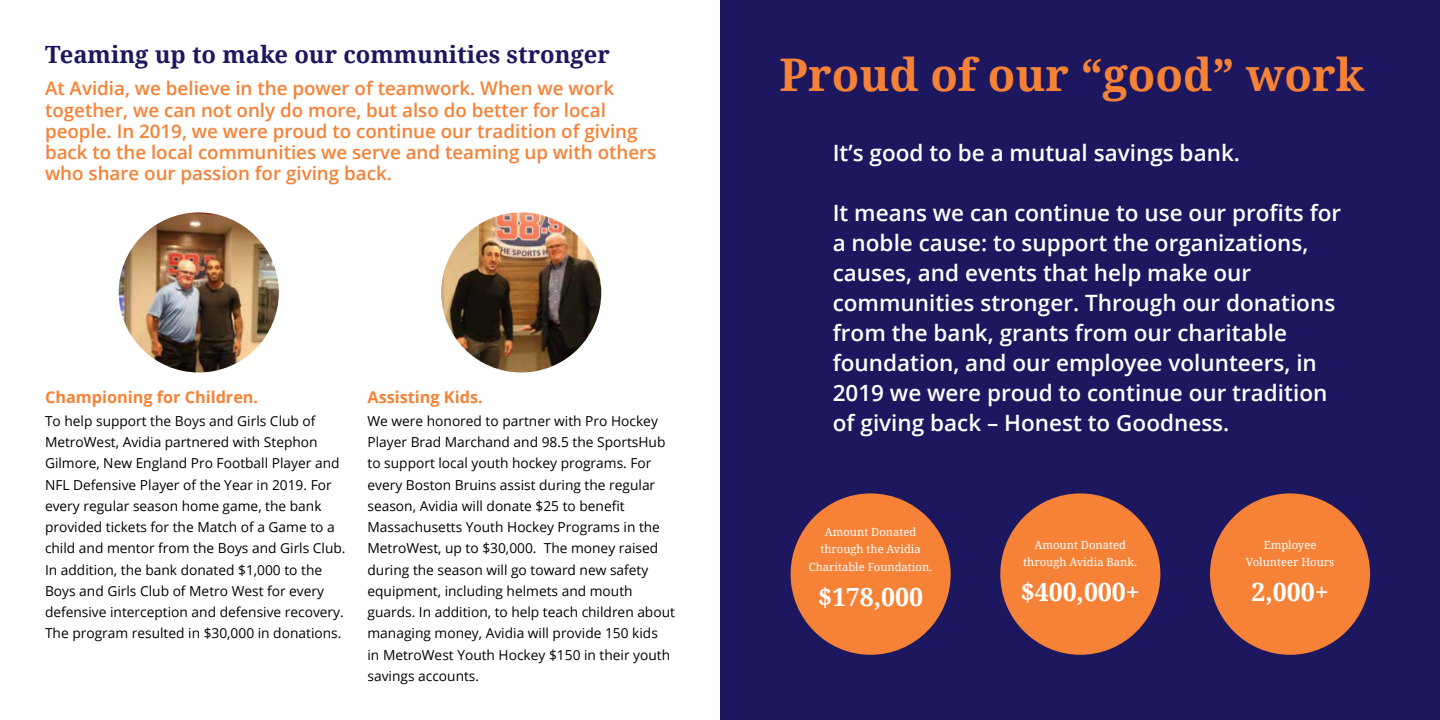
<style>
.page{position:relative;width:1440px;height:720px;background:#fff}
.page>*{position:absolute;margin:0;border:0;box-sizing:border-box;transform-origin:0 0}
.t1{font:700 45px "Droid Serif";color:#f58236}
.t2{font:700 25px "Droid Serif";color:#fff}
.t3{font:700 23.75px "Droid Serif";color:#1d1760}
.t4{font:600 22.5px/30px "Open Sans";color:#fff}
.t5{font:600 18.75px/21.2px "Open Sans";color:#f58236}
.t6{font:700 16.25px "Open Sans";color:#f58236}
.t7{font:13.75px/21.2px "Open Sans";color:#000}
.t8{font:11.25px/17.5px "Droid Serif";color:#fff;text-align:center}
</style>
<div class="page">
<img style="left:119px;top:212px;width:160px;height:160px;border-radius:80px">
<img style="left:441px;top:212px;width:160px;height:160px;border-radius:80px">
<div style="left:720px;top:0;width:720px;height:720px;background:#1d1760"></div>
<div style="left:791px;top:493px;width:160px;height:162px;background:#f58236;border-radius:50%"></div>
<div style="left:1000px;top:493px;width:160px;height:162px;background:#f58236;border-radius:50%"></div>
<div style="left:1210px;top:493px;width:160px;height:162px;background:#f58236;border-radius:50%"></div>
<h3 class="t3" style="left:45px;top:41px;width:566px">Teaming up to make our communities stronger</h3>
<p class="t5" style="left:45px;top:78px;width:613px">At Avidia, we believe in the power of teamwork. When we work together, we can not only do more, but also do better for local people. In 2019, we were proud to continue our tradition of giving back to the local communities we serve and teaming up with others who share our passion for giving back.</p>
<p class="t6" style="left:45px;top:386px;width:215px">Championing for Children.</p>
<p class="t6" style="left:368px;top:386px;width:117px">Assisting Kids.</p>
<p class="t7" style="left:45px;top:410px;width:302px">To help support the Boys and Girls Club of MetroWest, Avidia partnered with Stephon Gilmore, New England Pro Football Player and NFL Defensive Player of the Year in 2019. For every regular season home game, the bank provided tickets for the Match of a Game to a child and mentor from the Boys and Girls Club.<br>In addition, the bank donated $1,000 to the Boys and Girls Club of Metro West for every defensive interception and defensive recovery.<br>The program resulted in $30,000 in donations.</p>
<p class="t7" style="left:368px;top:410px;width:309px">We were honored to partner with Pro Hockey Player Brad Marchand and 98.5 the SportsHub to support local youth hockey programs. For every Boston Bruins assist during the regular season, Avidia will donate $25 to benefit Massachusetts Youth Hockey Programs in the MetroWest, up to $30,000. The money raised during the season will go toward new safety equipment, including helmets and mouth guards. In addition, to help teach children about managing money, Avidia will provide 150 kids<br>in MetroWest Youth Hockey $150 in their youth savings accounts.</p>
<h1 class="t1" style="left:780px;top:50px;width:586px">Proud of our “good” work</h1>
<h3 class="t4" style="left:833px;top:137px;width:409px">It’s good to be a mutual savings bank.</h3>
<p class="t4" style="left:833px;top:197px;width:510px">It means we can continue to use our profits for a noble cause: to support the organizations, causes, and events that help make our communities stronger. Through our donations from the bank, grants from our charitable foundation, and our employee volunteers, in 2019 we were proud to continue our tradition of giving back – Honest to Goodness.</p>
<p class="t8" style="left:809px;top:523px;width:125px">Amount Donated through the Avidia<br>Charitable Foundation.</p>
<h2 class="t2" style="left:818px;top:582px;width:107px">$178,000</h2>
<p class="t8" style="left:1023px;top:536px;width:116px">Amount Donated through Avidia Bank.</p>
<h2 class="t2" style="left:1021px;top:578px;width:121px">$400,000+</h2>
<p class="t8" style="left:1246px;top:536px;width:90px">Employee<br>Volunteer Hours</p>
<h2 class="t2" style="left:1251px;top:578px;width:79px">2,000+</h2>
</div>
